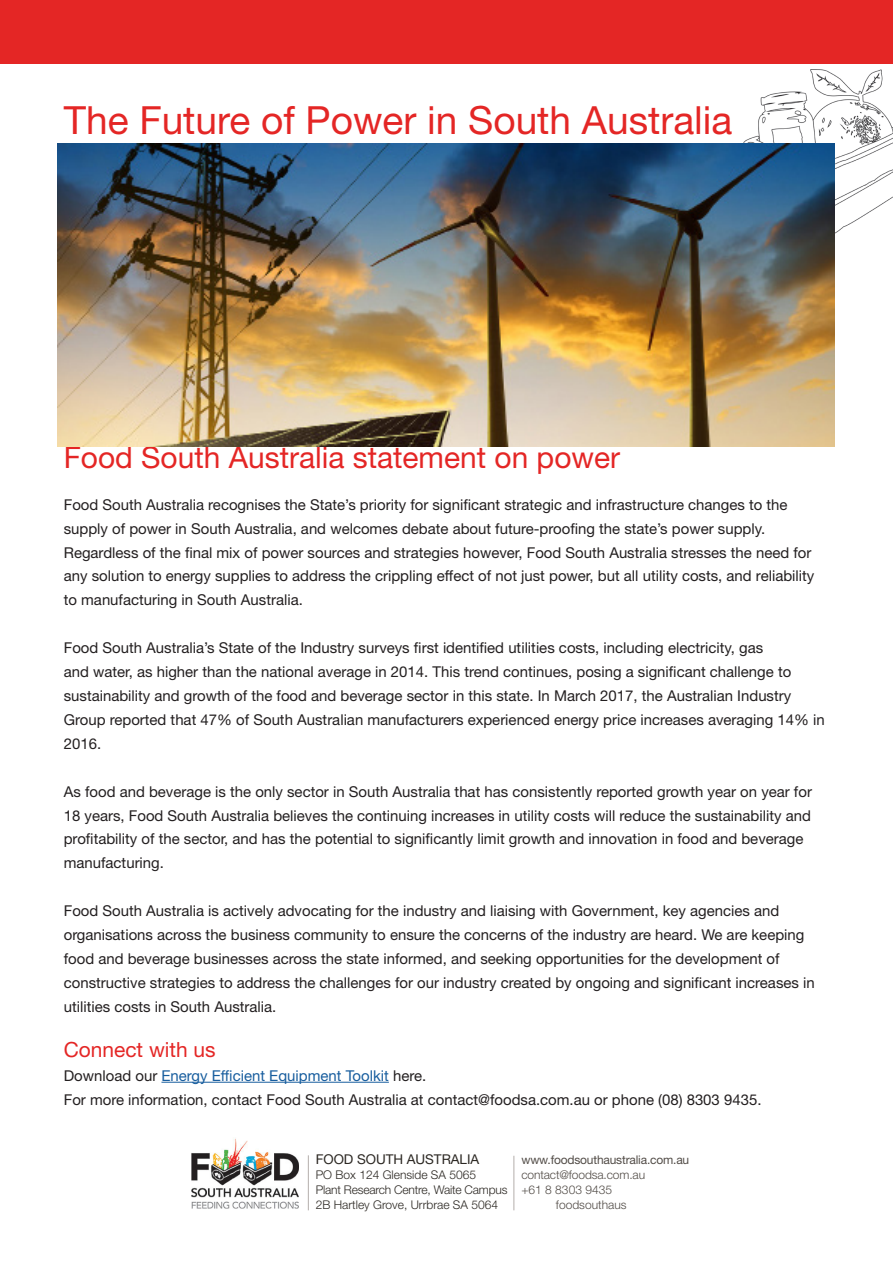
<style>
.page{position:relative;width:893px;height:1263px;background:#fff}
.page>*{position:absolute;margin:0;border:0;box-sizing:border-box;transform-origin:0 0}
.t1{font:38.85px "Helvetica Neue LT Std";color:#e42625}
.t2{font:29.85px "Helvetica Neue LT Std";color:#e42625}
.t3{font:20.85px "Helvetica Neue LT Std";color:#e42625}
.t4{font:15px/23.9px "Helvetica Neue LT Std";color:#231f20}
.t5{font:15px "Helvetica Neue LT Std";color:#175d9e}
.t6{font:13.5px "Helvetica Neue LT Std";letter-spacing:-.005em;color:#2c2823}
.t7{font:300 12px/15px "Helvetica Neue LT Std";color:#2c2823}
.t8{font:300 12px "Helvetica Neue LT Std";color:#524c47}
.t9{font:12px "Helvetica Neue LT Std";letter-spacing:-.015em;color:#524c47}
.s1{color:#231f20}
</style>
<div class="page">
<div style="left:0;top:0;width:893px;height:64px;background:#e42625"></div>
<img style="left:191px;top:1138px;width:108px;height:71px">
<hr style="left:308px;top:1155px;width:1px;height:55px;background:#b4aeac">
<hr style="left:514px;top:1156px;width:1px;height:54px;background:#b4aeac">
<hr style="left:161px;top:1082px;width:228px;height:1px;background:#175d9e">
<img style="left:743px;top:70px;width:150px;height:164px">
<img style="left:57px;top:143px;width:778px;height:303px">
<p class="t1" style="left:64px;top:97px;width:670px">The Future of Power in South Australia</p>
<p class="t2" style="left:64px;top:439px;width:558px">Food South Australia statement on power</p>
<p class="t4" style="left:64px;top:492px;width:725px">Food South Australia recognises the State’s priority for significant strategic and infrastructure changes to the supply of power in South Australia, and welcomes debate about future-proofing the state’s power supply.</p>
<p class="t4" style="left:64px;top:540px;width:752px">Regardless of the final mix of power sources and strategies however, Food South Australia stresses the need for any solution to energy supplies to address the crippling effect of not just power, but all utility costs, and reliability to manufacturing in South Australia.</p>
<p class="t4" style="left:64px;top:636px;width:763px">Food South Australia’s State of the Industry surveys first identified utilities costs, including electricity, gas<br>and water, as higher than the national average in 2014. This trend continues, posing a significant challenge to sustainability and growth of the food and beverage sector in this state. In March 2017, the Australian Industry Group reported that 47% of South Australian manufacturers experienced energy price increases averaging 14% in 2016.</p>
<p class="t4" style="left:64px;top:779px;width:750px">As food and beverage is the only sector in South Australia that has consistently reported growth year on year for 18 years, Food South Australia believes the continuing increases in utility costs will reduce the sustainability and profitability of the sector, and has the potential to significantly limit growth and innovation in food and beverage manufacturing.</p>
<p class="t4" style="left:64px;top:899px;width:752px">Food South Australia is actively advocating for the industry and liaising with Government, key agencies and organisations across the business community to ensure the concerns of the industry are heard. We are keeping food and beverage businesses across the state informed, and seeking opportunities for the development of constructive strategies to address the challenges for our industry created by ongoing and significant increases in utilities costs in South Australia.</p>
<p class="t3" style="left:64px;top:1037px;width:153px">Connect with us</p>
<p class="t5" style="left:64px;top:1066px;width:364px"><span class="s1">Download our</span> Energy Efficient Equipment Toolkit <span class="s1">here.</span></p>
<p class="t4" style="left:64px;top:1087px;width:699px">For more information, contact Food South Australia at contact@foodsa.com.au or phone (08) 8303 9435.</p>
<p class="t6" style="left:316px;top:1151px;width:165px">FOOD SOUTH AUSTRALIA</p>
<p class="t7" style="left:316px;top:1167px;width:193px">PO Box 124 Glenside SA 5065<br>Plant Research Centre, Waite Campus<br>2B Hartley Grove, Urrbrae SA 5064</p>
<p class="t9" style="left:521px;top:1153px;width:169px">www.foodsouthaustralia.com.au</p>
<p class="t8" style="left:521px;top:1167px;width:125px">contact@foodsa.com.au</p>
<p class="t8" style="left:521px;top:1182px;width:92px">+61 8 8303 9435</p>
<p class="t8" style="left:556px;top:1197px;width:72px">foodsouthaus</p>
</div>
